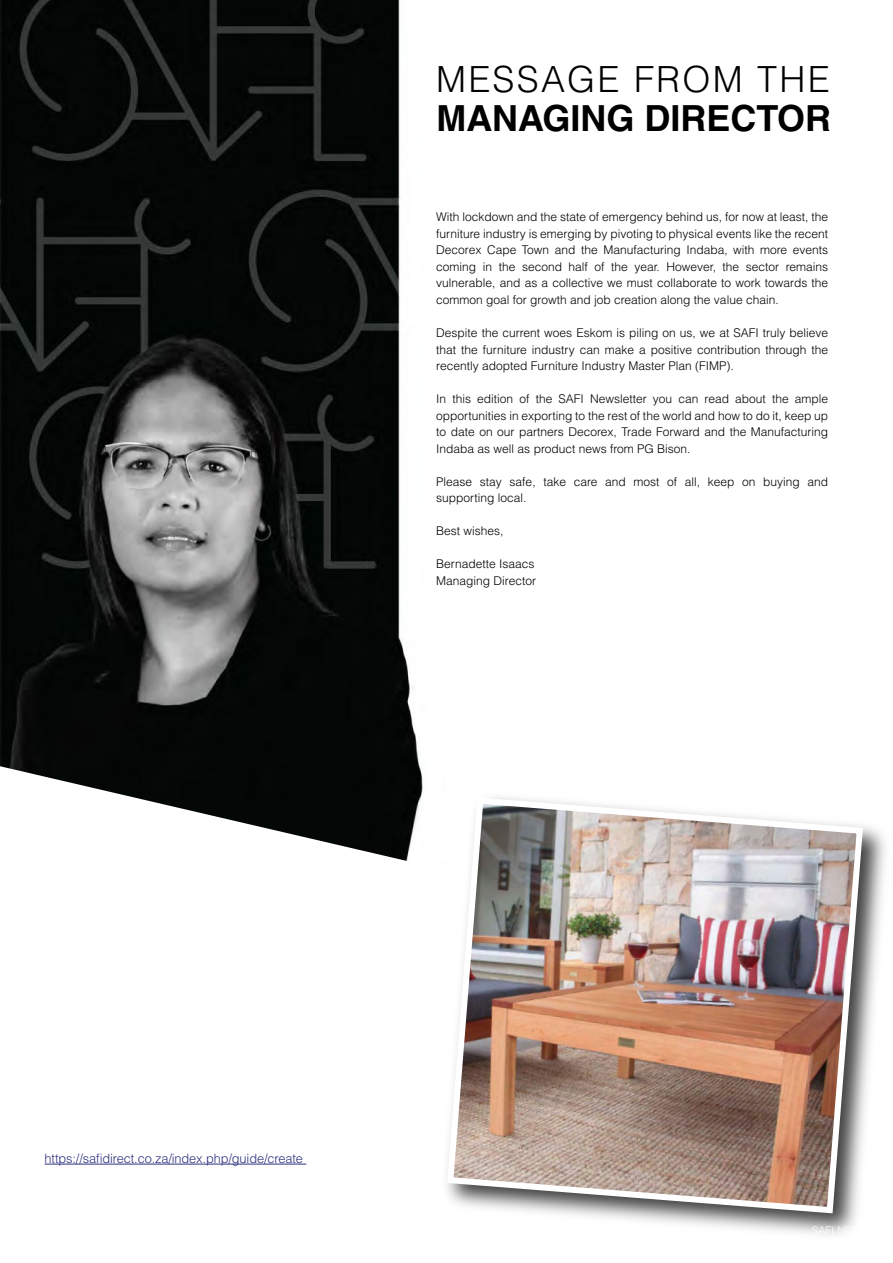
<style>
.page{position:relative;width:893px;height:1263px;background:#fff}
.page>*{position:absolute;margin:0;border:0;box-sizing:border-box;transform-origin:0 0}
.t1{font:700 36px "Helvetica LT Std";color:#000}
.t2{font:300 36px "Helvetica LT Std";letter-spacing:.06em;color:#000}
.t3{font:300 12.75px "Helvetica LT Std";letter-spacing:-.01em;color:#2e3180}
.t4{font:300 12px/16.5px "Helvetica LT Std";color:#000;text-align:justify}
.t5{font:300 10.5px "Helvetica LT Std";color:#fff}
</style>
<div class="page">
<img style="left:0;top:0;width:420px;height:766px">
<svg style="left:0;top:766px;width:423px;height:399px"></svg>
<hr style="left:45px;top:1164px;width:261px;height:1px;background:#2e3180">
<img style="left:592px;top:826px;width:293px;height:409px">
<img style="left:446px;top:797px;width:420px;height:419px">
<h1 class="t2" style="left:436px;top:66px;width:395px">MESSAGE FROM THE</h1>
<h1 class="t1" style="left:436px;top:105px;width:396px">MANAGING DIRECTOR</h1>
<p class="t4" style="left:436px;top:210px;width:393px">With lockdown and the state of emergency behind us, for now at least, the furniture industry is emerging by pivoting to physical events like the recent Decorex Cape Town and the Manufacturing Indaba, with more events coming in the second half of the year. However, the sector remains vulnerable, and as a collective we must collaborate to work towards the common goal for growth and job creation along the value chain.</p>
<p class="t4" style="left:436px;top:326px;width:393px">Despite the current woes Eskom is piling on us, we at SAFI truly believe that the furniture industry can make a positive contribution through the recently adopted Furniture Industry Master Plan (FIMP).</p>
<p class="t4" style="left:436px;top:392px;width:393px">In this edition of the SAFI Newsletter you can read about the ample opportunities in exporting to the rest of the world and how to do it, keep up to date on our partners Decorex, Trade Forward and the Manufacturing Indaba as well as product news from PG Bison.</p>
<p class="t4" style="left:436px;top:474px;width:393px">Please stay safe, take care and most of all, keep on buying and supporting local.</p>
<p class="t4" style="left:436px;top:524px;width:69px">Best wishes,</p>
<p class="t4" style="left:436px;top:557px;width:101px">Bernadette Isaacs<br>Managing Director</p>
<p class="t3" style="left:45px;top:1153px;width:260px">https://safidirect.co.za/index.php/guide/create</p>
<p class="t5" style="left:812px;top:1226px;width:56px">SAFI NEWS</p>
</div>
